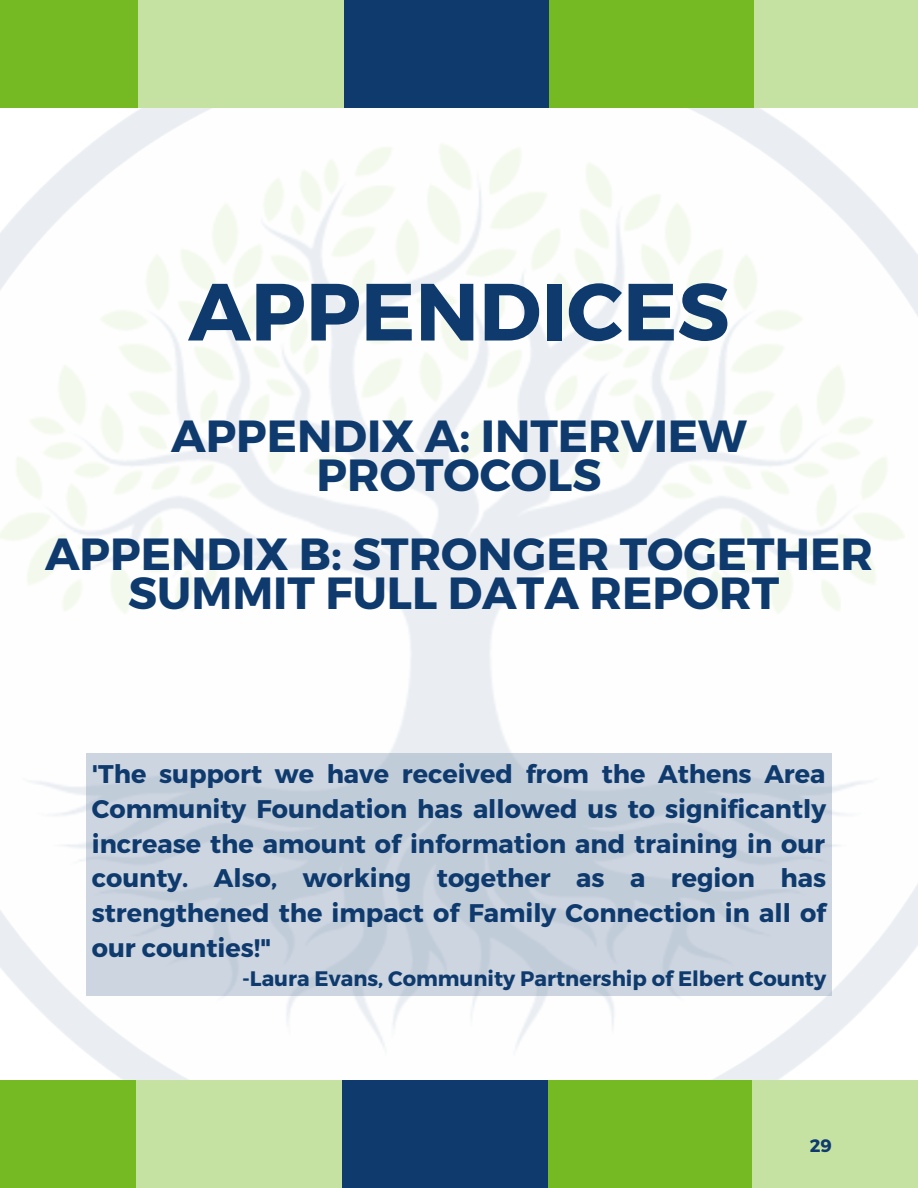
<style>
.page{position:relative;width:918px;height:1188px;background:#fff}
.page>*{position:absolute;margin:0;border:0;box-sizing:border-box;transform-origin:0 0}
.t1{font:700 81px "Montserrat";color:#0e3a6d}
.t2{font:700 45px/39.3px "Montserrat";color:#0e3a6d;text-align:center}
.t3{font:700 25.5px/34.8px "Montserrat";color:#0e3a6d;text-align:justify}
.t4{font:700 21px "Montserrat";color:#0e3a6d}
.t5{font:700 18px "Montserrat";color:#0e3a6d}
</style>
<div class="page">
<div style="left:86px;top:753px;width:746px;height:243px;background:#ccd5df"></div>
<div style="left:0;top:1080px;width:137px;height:108px;background:#76ba23"></div>
<div style="left:547px;top:1080px;width:206px;height:108px;background:#76ba23"></div>
<div style="left:342px;top:1080px;width:206px;height:108px;background:#0e3a6d"></div>
<div style="left:136px;top:1080px;width:206px;height:108px;background:#c5e2a2"></div>
<div style="left:753px;top:1080px;width:165px;height:108px;background:#c5e2a2"></div>
<div style="left:0;top:0;width:139px;height:108px;background:#76ba23"></div>
<div style="left:549px;top:0;width:206px;height:108px;background:#76ba23"></div>
<div style="left:344px;top:0;width:205px;height:108px;background:#0e3a6d"></div>
<div style="left:138px;top:0;width:206px;height:108px;background:#c5e2a2"></div>
<div style="left:754px;top:0;width:164px;height:108px;background:#c5e2a2"></div>
<h1 class="t1" style="left:188px;top:259px;width:543px">APPENDICES</h1>
<h2 class="t2" style="left:171px;top:414px;width:577px">APPENDIX A: INTERVIEW<br>PROTOCOLS</h2>
<h2 class="t2" style="left:45px;top:532px;width:829px">APPENDIX B: STRONGER TOGETHER<br>SUMMIT FULL DATA REPORT</h2>
<p class="t3" style="left:92px;top:755px;width:736px">'The support we have received from the Athens Area Community Foundation has allowed us to significantly increase the amount of information and training in our county. Also, working together as a region has strengthened the impact of Family Connection in all of our counties!"</p>
<p class="t4" style="left:242px;top:965px;width:586px">-Laura Evans, Community Partnership of Elbert County</p>
<p class="t5" style="left:810px;top:1134px;width:24px">29</p>
</div>
